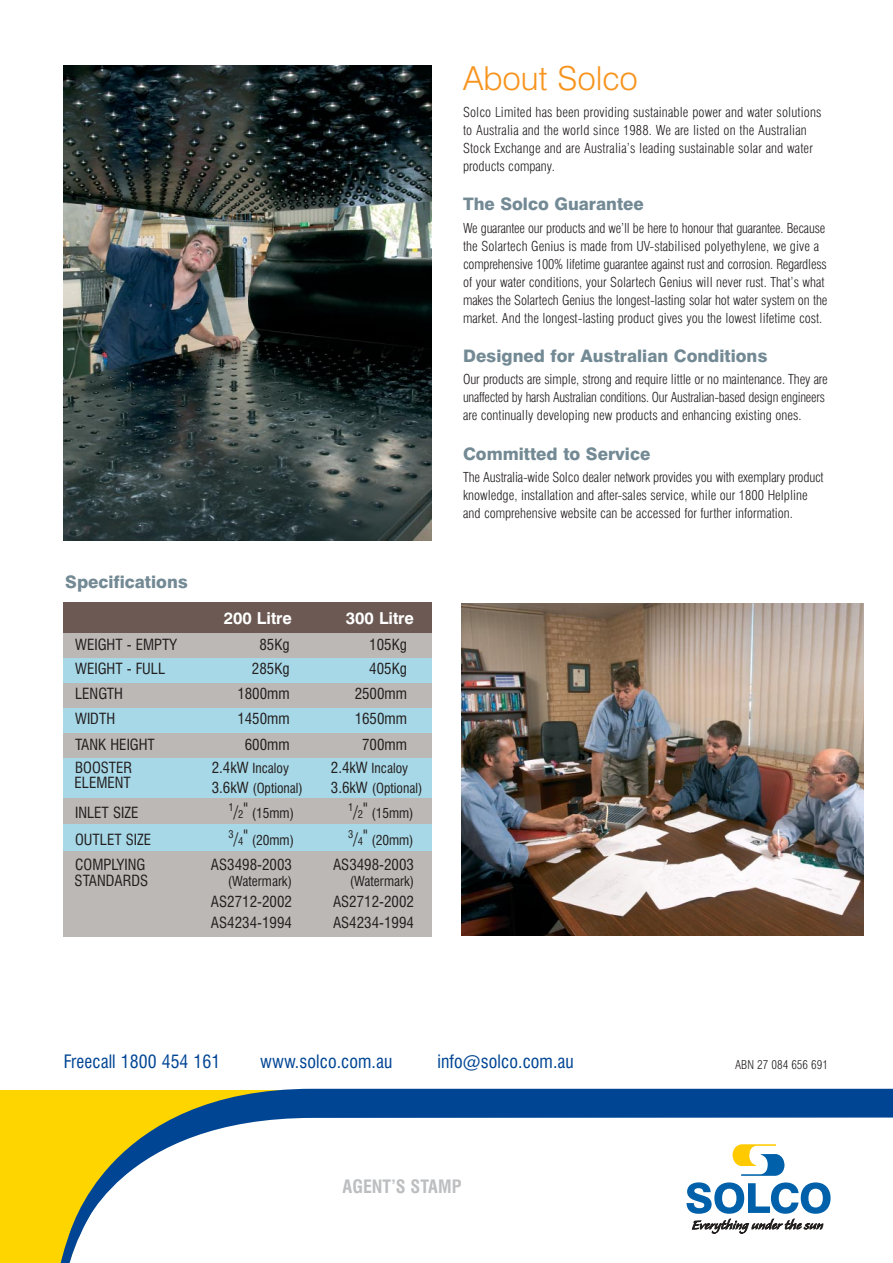
<style>
.page{position:relative;width:893px;height:1263px;background:#fff}
.page>*{position:absolute;margin:0;border:0;box-sizing:border-box;transform-origin:0 0}
.t1{font:300 33px "Swiss 721 BT";color:#f7941e}
.t2{font:condensed 18px "Swiss 721 BT";letter-spacing:.005em;color:#004594}
.t3{font:700 condensed 18px "Swiss 721 BT";color:#bcbec0}
.t4{font:800 17.25px "Swiss 721 BT";color:#738a95}
.t5{font:700 16.5px "Swiss 721 BT";color:#fff}
.t6{font:condensed 15px "Swiss 721 BT";color:#231f1f}
.t7{font:300 condensed 13.5px/18px "Swiss 721 BT";color:#231f1f}
.t8{font:condensed 13.5px "Swiss 721 BT";color:#231f1f}
.t9{font:300 condensed 12px "Swiss 721 BT";color:#231f1f}
.s1{font-size:15px}
.s2{font-style:italic;font-size:16.5px}
.s3{font-size:10.5px}
</style>
<div class="page">
<div style="left:64px;top:602px;width:368px;height:46px;background:#6c5953"></div>
<div style="left:64px;top:633px;width:368px;height:25px;background:#bbb8b6"></div>
<div style="left:64px;top:658px;width:368px;height:25px;background:#a7d8e7"></div>
<div style="left:64px;top:683px;width:368px;height:25px;background:#bbb8b6"></div>
<div style="left:64px;top:708px;width:368px;height:25px;background:#a7d8e7"></div>
<div style="left:64px;top:733px;width:368px;height:25px;background:#bbb8b6"></div>
<div style="left:64px;top:758px;width:368px;height:41px;background:#a7d8e7"></div>
<div style="left:64px;top:799px;width:368px;height:33px;background:#bbb8b6"></div>
<div style="left:64px;top:825px;width:368px;height:32px;background:#a7d8e7"></div>
<div style="left:64px;top:852px;width:368px;height:85px;background:#bbb8b6"></div>
<div style="left:0;top:1090px;width:892px;height:173px;background:#ffd500"></div>
<div style="left:108px;top:1236px;width:784px;height:27px;background:#fff"></div>
<svg style="left:95px;top:1089px;width:797px;height:147px;background:#c9d6db"></svg>
<svg style="left:60px;top:1184px;width:48px;height:79px"></svg>
<svg style="left:732px;top:1144px;width:52px;height:32px"></svg>
<svg style="left:686px;top:1182px;width:144px;height:52px;background:#9cb9d0"></svg>
<img style="left:461px;top:603px;width:402px;height:333px">
<img style="left:64px;top:65px;width:368px;height:475px">
<p class="t4" style="left:65px;top:576px;width:124px">Specifications</p>
<p class="t5" style="left:224px;top:613px;width:70px">200 Litre</p>
<p class="t5" style="left:346px;top:613px;width:70px">300 Litre</p>
<p class="t6" style="left:75px;top:639px;width:103px">WEIGHT - EMPTY</p>
<p class="t6" style="left:259px;top:639px;width:32px">85Kg</p>
<p class="t6" style="left:369px;top:639px;width:39px">105Kg</p>
<p class="t6" style="left:75px;top:663px;width:92px">WEIGHT - FULL</p>
<p class="t6" style="left:252px;top:663px;width:39px">285Kg</p>
<p class="t6" style="left:369px;top:663px;width:39px">405Kg</p>
<p class="t6" style="left:75px;top:688px;width:49px">LENGTH</p>
<p class="t6" style="left:237px;top:688px;width:54px">1800mm</p>
<p class="t6" style="left:355px;top:688px;width:54px">2500mm</p>
<p class="t6" style="left:75px;top:714px;width:41px">WIDTH</p>
<p class="t6" style="left:237px;top:714px;width:54px">1450mm</p>
<p class="t6" style="left:355px;top:714px;width:54px">1650mm</p>
<p class="t6" style="left:75px;top:739px;width:81px">TANK HEIGHT</p>
<p class="t6" style="left:245px;top:739px;width:46px">600mm</p>
<p class="t6" style="left:362px;top:739px;width:46px">700mm</p>
<p class="t6" style="left:75px;top:763px;width:59px">BOOSTER</p>
<p class="t8" style="left:212px;top:764px;width:79px"><span class="s1">2.4kW</span> Incaloy</p>
<p class="t8" style="left:331px;top:764px;width:79px"><span class="s1">2.4kW</span> Incaloy</p>
<p class="t8" style="left:212px;top:783px;width:93px"><span class="s1">3.6kW</span> (Optional)</p>
<p class="t8" style="left:331px;top:783px;width:93px"><span class="s1">3.6kW</span> (Optional)</p>
<p class="t6" style="left:75px;top:807px;width:65px">INLET SIZE</p>
<p class="t8" style="left:228px;top:809px;width:67px"><sup>1</sup><span class="s2">/</span><span class="s3">2</span><sup>"</sup> (15mm)</p>
<p class="t8" style="left:348px;top:809px;width:67px"><sup>1</sup><span class="s2">/</span><span class="s3">2</span><sup>"</sup> (15mm)</p>
<p class="t6" style="left:75px;top:834px;width:77px">OUTLET SIZE</p>
<p class="t8" style="left:228px;top:835px;width:67px"><sup>3</sup><span class="s2">/</span><span class="s3">4</span><sup>"</sup> (20mm)</p>
<p class="t8" style="left:348px;top:835px;width:67px"><sup>3</sup><span class="s2">/</span><span class="s3">4</span><sup>"</sup> (20mm)</p>
<p class="t6" style="left:75px;top:859px;width:72px">COMPLYING</p>
<p class="t6" style="left:211px;top:859px;width:83px">AS3498-2003</p>
<p class="t6" style="left:333px;top:859px;width:82px">AS3498-2003</p>
<p class="t8" style="left:228px;top:877px;width:66px">(Watermark)</p>
<p class="t8" style="left:350px;top:877px;width:66px">(Watermark)</p>
<p class="t6" style="left:211px;top:896px;width:83px">AS2712-2002</p>
<p class="t6" style="left:333px;top:896px;width:83px">AS2712-2002</p>
<p class="t6" style="left:211px;top:917px;width:83px">AS4234-1994</p>
<p class="t6" style="left:333px;top:917px;width:83px">AS4234-1994</p>
<p class="t6" style="left:75px;top:778px;width:58px">ELEMENT</p>
<p class="t6" style="left:75px;top:876px;width:75px">STANDARDS</p>
<h1 class="t1" style="left:463px;top:67px;width:176px">About Solco</h1>
<p class="t7" style="left:463px;top:105px;width:360px">Solco Limited has been providing sustainable power and water solutions to Australia and the world since 1988. We are listed on the Australian Stock Exchange and are Australia’s leading sustainable solar and water products company.</p>
<p class="t4" style="left:463px;top:198px;width:182px">The Solco Guarantee</p>
<p class="t7" style="left:463px;top:220px;width:366px">We guarantee our products and we’ll be here to honour that guarantee. Because the Solartech Genius is made from UV-stabilised polyethylene, we give a comprehensive 100% lifetime guarantee against rust and corrosion. Regardless of your water conditions, your Solartech Genius will never rust. That’s what makes the Solartech Genius the longest-lasting solar hot water system on the market. And the longest-lasting product gives you the lowest lifetime cost.</p>
<p class="t4" style="left:463px;top:350px;width:306px">Designed for Australian Conditions</p>
<p class="t7" style="left:463px;top:372px;width:366px">Our products are simple, strong and require little or no maintenance. They are unaffected by harsh Australian conditions. Our Australian-based design engineers are continually developing new products and enhancing existing ones.</p>
<p class="t4" style="left:463px;top:447px;width:189px">Committed to Service</p>
<p class="t7" style="left:463px;top:470px;width:362px">The Australia-wide Solco dealer network provides you with exemplary product knowledge, installation and after-sales service, while our 1800 Helpline and comprehensive website can be accessed for further information.</p>
<h2 class="t2" style="left:64px;top:1055px;width:158px">Freecall 1800 454 161</h2>
<h2 class="t2" style="left:260px;top:1055px;width:134px">www.solco.com.au</h2>
<h2 class="t2" style="left:437px;top:1055px;width:138px">info@solco.com.au</h2>
<p class="t9" style="left:735px;top:1060px;width:94px">ABN 27 084 656 691</p>
<h2 class="t3" style="left:342px;top:1180px;width:120px">AGENT’S STAMP</h2>
</div>
